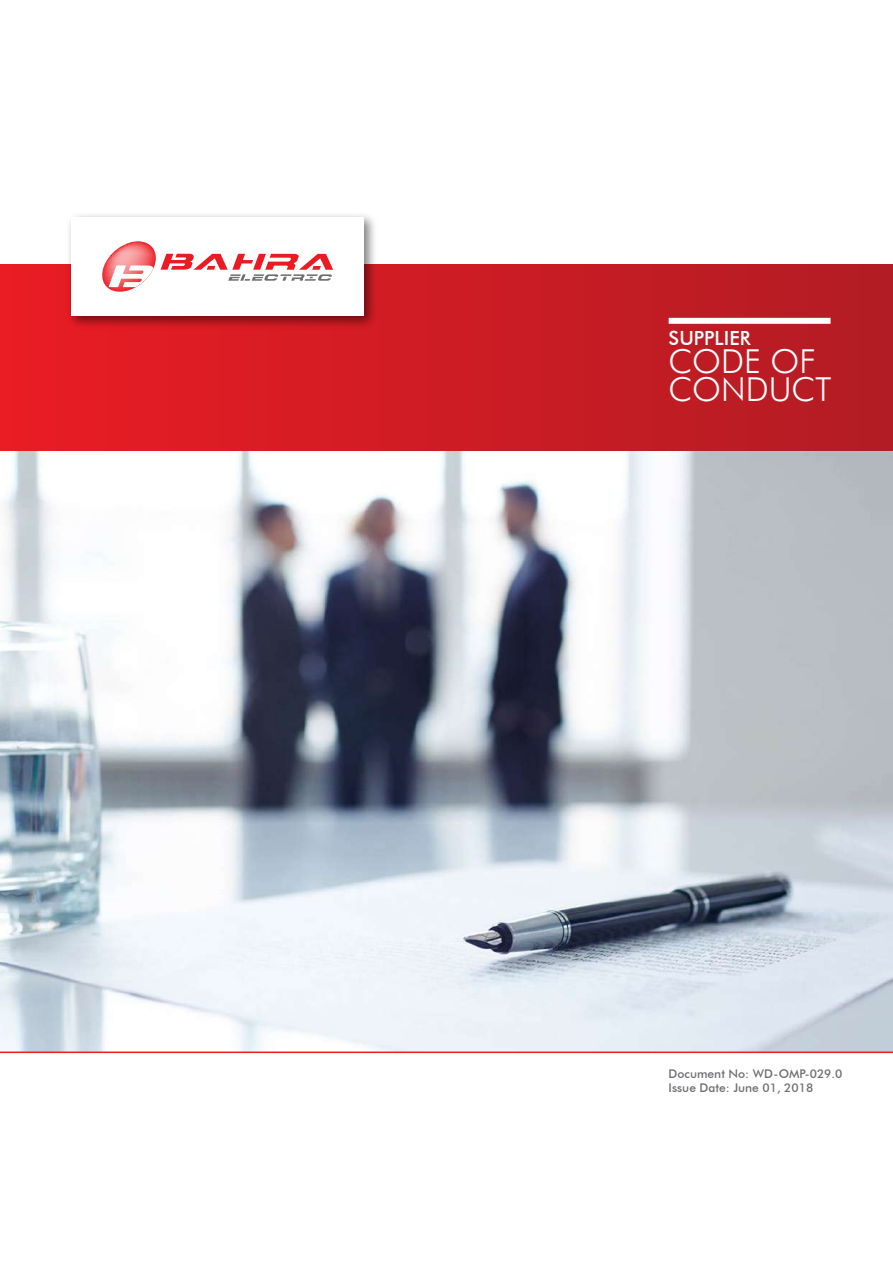
<style>
.page{position:relative;width:893px;height:1263px;background:#fff}
.page>*{position:absolute;margin:0;border:0;box-sizing:border-box;transform-origin:0 0}
.t1{font:300 33px/27.8px "Futura BT";color:#fff}
.t2{font:500 19.5px "Futura BT";color:#fff}
.t3{font:500 12px/14.4px "Futura BT";color:#6d6e71}
</style>
<div class="page">
<img style="left:0;top:451px;width:893px;height:600px">
<div style="left:0;top:265px;width:893px;height:186px;background:linear-gradient(to right,#ea1c24,#b21c24)"></div>
<hr style="left:0;top:1051px;width:893px;height:2px;background:#ea1c24">
<div style="left:669px;top:318px;width:162px;height:6px;background:#fff"></div>
<img style="left:63px;top:215px;width:318px;height:118px">
<div style="left:71px;top:217px;width:293px;height:99px;background:#fff"></div>
<svg style="left:102px;top:241px;width:231px;height:51px"></svg>
<h2 class="t2" style="left:669px;top:326px;width:83px">SUPPLIER</h2>
<h1 class="t1" style="left:669px;top:347px;width:164px">CODE OF<br>CONDUCT</h1>
<p class="t3" style="left:669px;top:1066px;width:175px">Document No: WD-OMP-029.0<br>Issue Date: June 01, 2018</p>
</div>
